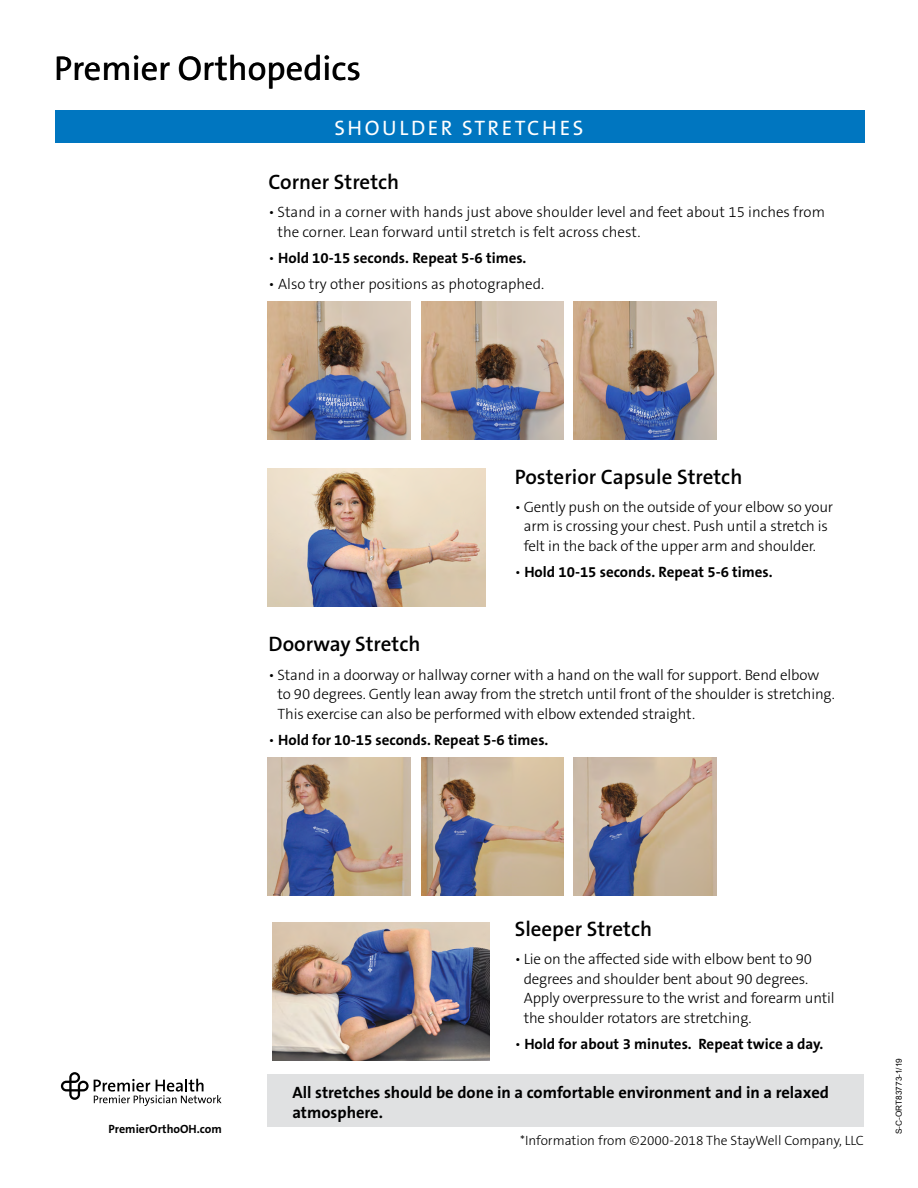
<style>
.page{position:relative;width:918px;height:1188px;background:#fff}
.page>*{position:absolute;margin:0;border:0;box-sizing:border-box;transform-origin:0 0}
.t1{font:34.5px "The Sans B5 Plain";color:#000}
.t2{font:600 21px "The Sans B6";color:#000}
.t3{font:21px "The Sans B5 Plain";letter-spacing:.12em;color:#fff}
.t4{font:700 16.5px/19.5px "The Sans B7";color:#000}
.t5{font:300 15px/19.5px "The Sans B3";letter-spacing:-.01em;color:#000}
.t6{font:700 15px "The Sans B7";color:#000}
.t7{font:300 13.5px "The Sans B3";color:#000}
.t8{font:700 12px "The Sans B7";color:#000}
.t9{font:8.25px "Arial";color:#000}
.s1{font-family:"The Sans B3";font-weight:300}
</style>
<div class="page">
<svg style="left:61px;top:1072px;width:161px;height:34px"></svg>
<div style="left:55px;top:110px;width:810px;height:33px;background:#0076c0"></div>
<img style="left:268px;top:468px;width:217px;height:138px">
<div style="left:268px;top:1074px;width:596px;height:53px;background:#e0e1e2"></div>
<img style="left:268px;top:302px;width:143px;height:138px">
<img style="left:421px;top:302px;width:143px;height:138px">
<img style="left:574px;top:302px;width:143px;height:138px">
<img style="left:268px;top:757px;width:143px;height:139px">
<img style="left:421px;top:757px;width:143px;height:139px">
<img style="left:574px;top:757px;width:143px;height:139px">
<img style="left:272px;top:922px;width:217px;height:139px">
<h1 class="t1" style="left:54px;top:49px;width:309px">Premier Orthopedics</h1>
<h2 class="t3" style="left:335px;top:116px;width:250px">SHOULDER STRETCHES</h2>
<h2 class="t2" style="left:269px;top:171px;width:132px">Corner Stretch</h2>
<p class="t5" style="left:277px;top:203px;width:549px;text-indent:-9px">• Stand in a corner with hands just above shoulder level and feet about 15 inches from the corner. Lean forward until stretch is felt across chest.</p>
<p class="t6" style="left:269px;top:250px;width:259px"><span class="s1">•</span> Hold 10-15 seconds. Repeat 5-6 times.</p>
<p class="t5" style="left:269px;top:275px;width:277px">• Also try other positions as photographed.</p>
<h2 class="t2" style="left:515px;top:465px;width:229px">Posterior Capsule Stretch</h2>
<p class="t5" style="left:515px;top:498px;width:320px;text-align:center">• Gently push on the outside of your elbow so your arm is crossing your chest. Push until a stretch is felt in the back of the upper arm and shoulder.</p>
<p class="t6" style="left:515px;top:564px;width:259px"><span class="s1">•</span> Hold 10-15 seconds. Repeat 5-6 times.</p>
<h2 class="t2" style="left:269px;top:633px;width:153px">Doorway Stretch</h2>
<p class="t5" style="left:277px;top:665px;width:559px;text-indent:-9px">• Stand in a doorway or hallway corner with a hand on the wall for support. Bend elbow to 90 degrees. Gently lean away from the stretch until front of the shoulder is stretching.<br>This exercise can also be performed with elbow extended straight.</p>
<p class="t6" style="left:269px;top:732px;width:281px"><span class="s1">•</span> Hold for 10-15 seconds. Repeat 5-6 times.</p>
<p class="t8" style="left:109px;top:1123px;width:115px">PremierOrthoOH.com</p>
<h2 class="t2" style="left:515px;top:918px;width:139px">Sleeper Stretch</h2>
<p class="t5" style="left:524px;top:950px;width:312px;text-indent:-9px">• Lie on the affected side with elbow bent to 90 degrees and shoulder bent about 90 degrees.<br>Apply overpressure to the wrist and forearm until the shoulder rotators are stretching.</p>
<p class="t6" style="left:515px;top:1036px;width:310px"><span class="s1">•</span> Hold for about 3 minutes. Repeat twice a day.</p>
<p class="t4" style="left:292px;top:1083px;width:538px">All stretches should be done in a comfortable environment and in a relaxed atmosphere.</p>
<p class="t7" style="left:520px;top:1133px;width:345px">*Information from ©2000-2018 The StayWell Company, LLC</p>
<p class="t9" style="left:893px;top:1134px;width:77px;rotate:-90deg">S-C-ORT83773-1/19</p>
</div>
